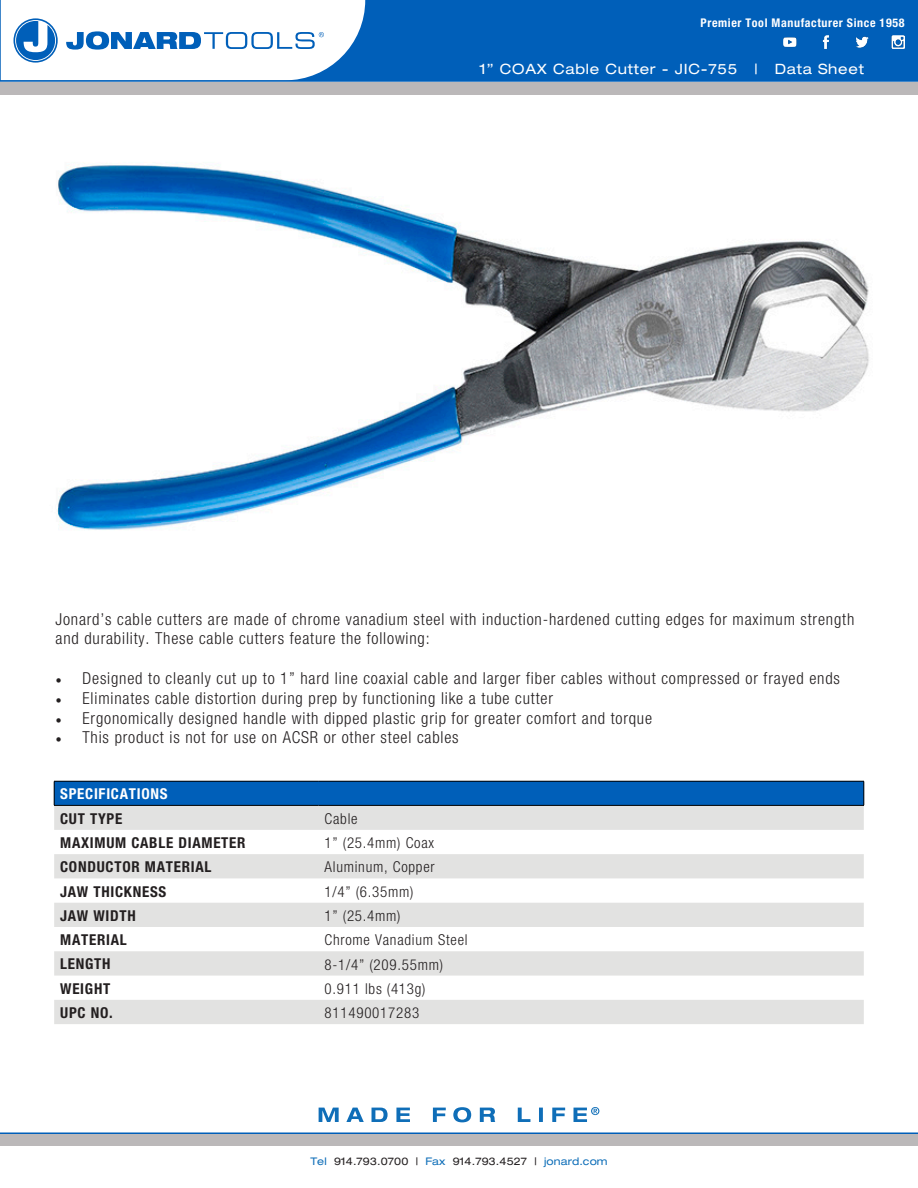
<style>
.page{position:relative;width:918px;height:1188px;background:#fff}
.page>*{position:absolute;margin:0;border:0;box-sizing:border-box;transform-origin:0 0}
.t1{font:300 condensed 16.5px/19.8px "Helvetica Neue";letter-spacing:.05em;color:#231f20}
.t2{font:300 condensed 15px "Helvetica Neue";letter-spacing:.05em;color:#231f20}
.t3{font:700 condensed 15px "Helvetica Neue";letter-spacing:.05em;color:#231f20}
.t4{font:700 condensed 15px "Helvetica Neue";letter-spacing:.05em;color:#fff}
.t5{font:expanded 14.25px "Helvetica Neue";letter-spacing:.05em;color:#fff}
.t6{font:700 condensed 12px "Helvetica Neue";letter-spacing:.05em;color:#fff}
.t7{font:expanded 10.5px "Helvetica Neue";letter-spacing:.01em;color:#231f20}
.s1{font-family:"Minion Pro";font-weight:400;font-stretch:normal}
.s2{color:#0e6eb8}
</style>
<div class="page">
<div style="left:1px;top:0;width:917px;height:81px;background:#005fb9"></div>
<div style="left:0;top:82px;width:918px;height:12px;background:#bbb8b9"></div>
<div style="left:0;top:1134px;width:918px;height:12px;background:#bbb8b9"></div>
<svg style="left:319px;top:1107px;width:280px;height:15px"></svg>
<hr style="left:0;top:1132px;width:918px;height:2px;background:#005fb9">
<svg style="left:1px;top:0;width:364px;height:80px;background:#d9e7f4"></svg>
<hr style="left:0;top:80px;width:918px;height:2px;background:#005fb9">
<img style="left:783px;top:35px;width:122px;height:14px">
<div style="left:54px;top:781px;width:810px;height:24px;background:#005fb9"></div>
<svg style="left:54px;top:806px;width:810px;height:218px;fill:#e2e2e1"></svg>
<hr style="left:54px;top:781px;width:265px;height:1px;background:#000">
<svg style="left:54px;top:781px;width:1px;height:24px"></svg>
<hr style="left:319px;top:781px;width:545px;height:1px;background:#000">
<svg style="left:864px;top:781px;width:1px;height:24px"></svg>
<hr style="left:54px;top:805px;width:265px;height:1px;background:#000">
<hr style="left:319px;top:805px;width:545px;height:1px;background:#000">
<img style="left:57px;top:164px;width:812px;height:366px">
<p class="t6" style="left:701px;top:15px;width:205px">Premier Tool Manufacturer Since 1958</p>
<p class="t5" style="left:480px;top:60px;width:386px">1” COAX Cable Cutter - JIC-755 | Data Sheet</p>
<p class="t1" style="left:55px;top:609px;width:800px">Jonard’s cable cutters are made of chrome vanadium steel with induction-hardened cutting edges for maximum strength and durability. These cable cutters feature the following:</p>
<p class="t1" style="left:55px;top:668px;width:786px"><span class="s1">•</span> Designed to cleanly cut up to 1” hard line coaxial cable and larger fiber cables without compressed or frayed ends</p>
<p class="t1" style="left:55px;top:688px;width:499px"><span class="s1">•</span> Eliminates cable distortion during prep by functioning like a tube cutter</p>
<p class="t1" style="left:55px;top:708px;width:598px"><span class="s1">•</span> Ergonomically designed handle with dipped plastic grip for greater comfort and torque</p>
<p class="t1" style="left:55px;top:728px;width:405px"><span class="s1">•</span> This product is not for use on ACSR or other steel cables</p>
<p class="t4" style="left:60px;top:785px;width:109px">SPECIFICATIONS</p>
<p class="t3" style="left:60px;top:809px;width:64px">CUT TYPE</p>
<p class="t2" style="left:325px;top:810px;width:34px">Cable</p>
<p class="t3" style="left:60px;top:834px;width:187px">MAXIMUM CABLE DIAMETER</p>
<p class="t2" style="left:325px;top:834px;width:111px">1” (25.4mm) Coax</p>
<p class="t3" style="left:60px;top:858px;width:153px">CONDUCTOR MATERIAL</p>
<p class="t2" style="left:325px;top:859px;width:112px">Aluminum, Copper</p>
<p class="t3" style="left:60px;top:882px;width:108px">JAW THICKNESS</p>
<p class="t2" style="left:325px;top:883px;width:90px">1/4” (6.35mm)</p>
<p class="t3" style="left:60px;top:906px;width:77px">JAW WIDTH</p>
<p class="t2" style="left:325px;top:907px;width:78px">1” (25.4mm)</p>
<p class="t3" style="left:60px;top:931px;width:68px">MATERIAL</p>
<p class="t2" style="left:325px;top:931px;width:144px">Chrome Vanadium Steel</p>
<p class="t3" style="left:60px;top:955px;width:52px">LENGTH</p>
<p class="t2" style="left:325px;top:956px;width:120px">8-1/4” (209.55mm)</p>
<p class="t3" style="left:60px;top:979px;width:52px">WEIGHT</p>
<p class="t2" style="left:325px;top:980px;width:103px">0.911 lbs (413g)</p>
<p class="t3" style="left:60px;top:1004px;width:54px">UPC NO.</p>
<p class="t2" style="left:325px;top:1004px;width:96px">811490017283</p>
<p class="t7" style="left:310px;top:1155px;width:299px"><span class="s2">Tel</span> 914.793.0700 | <span class="s2">Fax</span> 914.793.4527 | <span class="s2">jonard.com</span></p>
</div>
